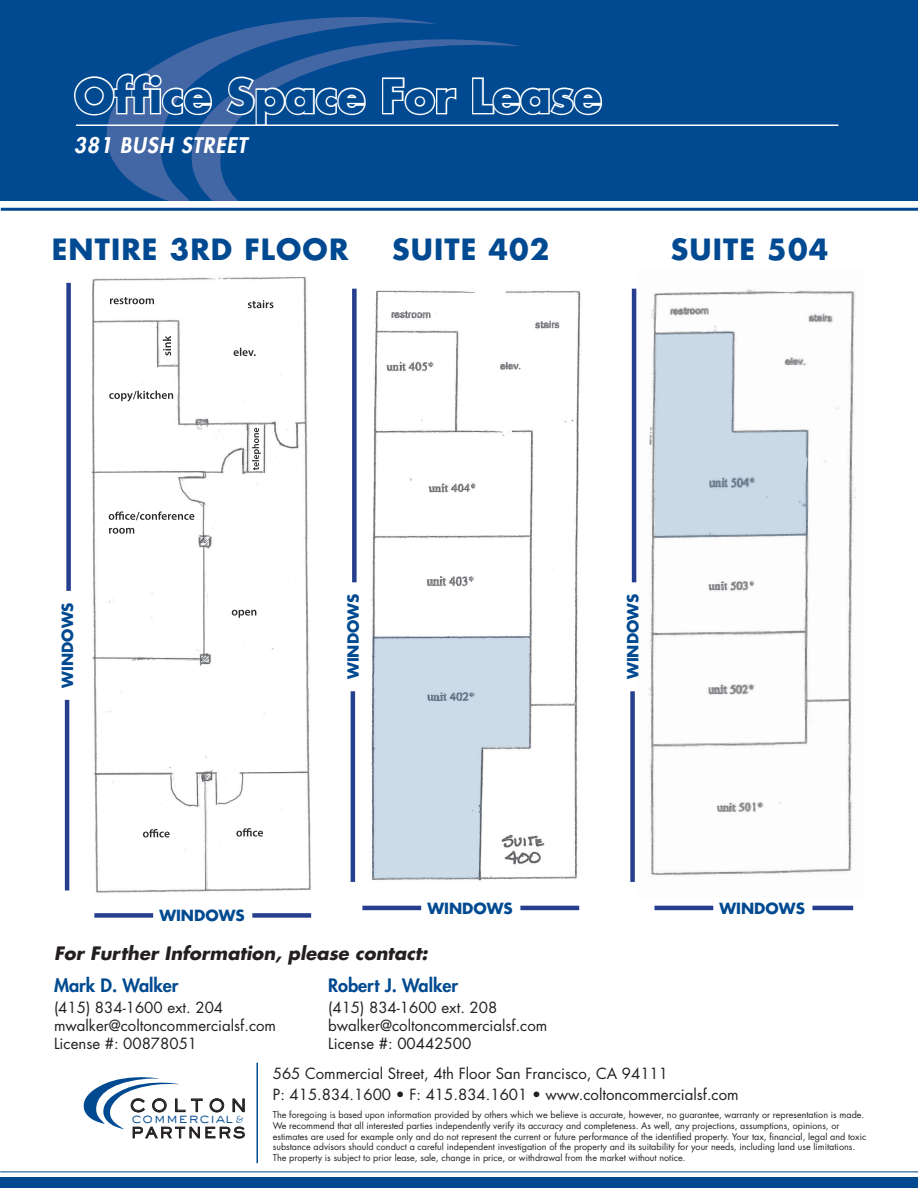
<style>
.page{position:relative;width:918px;height:1188px;background:#fff}
.page>*{position:absolute;margin:0;border:0;box-sizing:border-box;transform-origin:0 0}
.t1{font:700 45px "Futura";color:#014a91}
.t2{font:700 28.5px "Futura";letter-spacing:.04em;color:#014a91}
.t3{font:italic 800 21px "Futura";letter-spacing:.04em;color:#fff}
.t4{font:italic 700 18px "Futura";color:#231f20}
.t5{font:800 18px "Futura";color:#014a91}
.t6{font:500 16.95px "AT Sackers Gothic";letter-spacing:.3em;color:#231f20}
.t7{font:15px "Futura";color:#231f20}
.t8{font:700 15px "Futura";color:#014a91}
.t9{font:500 14.4px "AT Sackers Gothic";letter-spacing:.15em;color:#231f20}
.t10{font:300 13.95px "AT Sackers Gothic";letter-spacing:.025em;color:#014a91}
.t11{font:9px/10.8px "Futura";color:#231f20}
.s1{font-family:"Michelangelo";font-weight:400;font-size:11.55px}
</style>
<div class="page">
<svg style="left:84px;top:1077px;width:161px;height:62px"></svg>
<hr style="left:256px;top:1063px;width:2px;height:100px;background:#014a91">
<div style="left:0;top:1177px;width:918px;height:11px;background:#014a91"></div>
<hr style="left:0;top:1172px;width:918px;height:1px;background:#014a91">
<div style="left:1px;top:0;width:917px;height:201px;background:#014a91"></div>
<svg style="left:107px;top:17px;width:328px;height:184px"></svg>
<svg style="left:192px;top:38px;width:328px;height:163px"></svg>
<svg style="left:74px;top:72px;width:140px;height:45px"></svg>
<svg style="left:224px;top:75px;width:144px;height:52px"></svg>
<svg style="left:381px;top:76px;width:77px;height:41px"></svg>
<svg style="left:471px;top:76px;width:132px;height:41px"></svg>
<hr style="left:1px;top:208px;width:917px;height:3px;background:#014a91">
<hr style="left:76px;top:124px;width:762px;height:2px;background:#fff">
<img style="left:91px;top:276px;width:220px;height:617px">
<img style="left:371px;top:290px;width:210px;height:591px">
<img style="left:636px;top:288px;width:220px;height:587px">
<div style="left:66px;top:283px;width:5px;height:308px;background:#253f8e"></div>
<div style="left:352px;top:289px;width:5px;height:293px;background:#253f8e"></div>
<hr style="left:632px;top:289px;width:4px;height:293px;background:#253f8e">
<hr style="left:65px;top:700px;width:4px;height:190px;background:#253f8e">
<hr style="left:351px;top:691px;width:4px;height:191px;background:#253f8e">
<div style="left:630px;top:691px;width:5px;height:191px;background:#253f8e"></div>
<div style="left:94px;top:913px;width:59px;height:5px;background:#253f8e"></div>
<hr style="left:362px;top:906px;width:59px;height:4px;background:#253f8e">
<hr style="left:654px;top:906px;width:59px;height:4px;background:#253f8e">
<div style="left:252px;top:913px;width:59px;height:5px;background:#253f8e"></div>
<hr style="left:520px;top:906px;width:59px;height:4px;background:#253f8e">
<hr style="left:812px;top:906px;width:41px;height:4px;background:#253f8e">
<svg style="left:372px;top:636px;width:158px;height:242px;background:#d0dce7"></svg>
<svg style="left:654px;top:332px;width:154px;height:206px"></svg>
<p class="t1" style="left:74px;top:65px;width:529px">Office Space For Lease</p>
<p class="t3" style="left:74px;top:131px;width:175px">381 BUSH STREET</p>
<p class="t2" style="left:52px;top:229px;width:298px">ENTIRE 3RD FLOOR</p>
<p class="t2" style="left:392px;top:229px;width:159px">SUITE 402</p>
<p class="t2" style="left:671px;top:229px;width:159px">SUITE 504</p>
<p class="t8" style="left:57px;top:688px;width:87px;rotate:-90deg">WINDOWS</p>
<p class="t8" style="left:343px;top:679px;width:87px;rotate:-90deg">WINDOWS</p>
<p class="t8" style="left:623px;top:679px;width:87px;rotate:-90deg">WINDOWS</p>
<p class="t8" style="left:159px;top:905px;width:87px">WINDOWS</p>
<p class="t8" style="left:427px;top:898px;width:87px">WINDOWS</p>
<p class="t8" style="left:719px;top:898px;width:87px">WINDOWS</p>
<p class="t4" style="left:54px;top:941px;width:375px">For Further Information, please contact:</p>
<p class="t5" style="left:54px;top:973px;width:126px">Mark D. Walker</p>
<p class="t7" style="left:54px;top:998px;width:171px">(415) 834-1600 ext. 204</p>
<p class="t7" style="left:54px;top:1016px;width:224px">mwalker@coltoncommercialsf.com</p>
<p class="t7" style="left:54px;top:1034px;width:145px">License #: 00878051</p>
<p class="t5" style="left:328px;top:973px;width:132px">Robert J. Walker</p>
<p class="t7" style="left:328px;top:998px;width:171px">(415) 834-1600 ext. 208</p>
<p class="t7" style="left:328px;top:1016px;width:221px">bwalker@coltoncommercialsf.com</p>
<p class="t7" style="left:328px;top:1034px;width:145px">License #: 00442500</p>
<p class="t7" style="left:273px;top:1063px;width:397px">565 Commercial Street, 4th Floor San Francisco, CA 94111</p>
<p class="t7" style="left:273px;top:1084px;width:467px">P: 415.834.1600 • F: 415.834.1601 • www.coltoncommercialsf.com</p>
<p class="t6" style="left:130px;top:1094px;width:119px">COLTON</p>
<p class="t9" style="left:131px;top:1123px;width:116px">PARTNERS</p>
<p class="t10" style="left:131px;top:1108px;width:113px">commercial<span class="s1">&amp;</span></p>
<p class="t11" style="left:273px;top:1109px;width:595px">The foregoing is based upon information provided by others which we believe is accurate, however, no guarantee, warranty or representation is made.<br>We recommend that all interested parties independently verify its accuracy and completeness. As well, any projections, assumptions, opinions, or estimates are used for example only and do not represent the current or future performance of the identified property. Your tax, financial, legal and toxic substance advisors should conduct a careful independent investigation of the property and its suitability for your needs, including land use limitations.<br>The property is subject to prior lease, sale, change in price, or withdrawal from the market without notice.</p>
</div>
